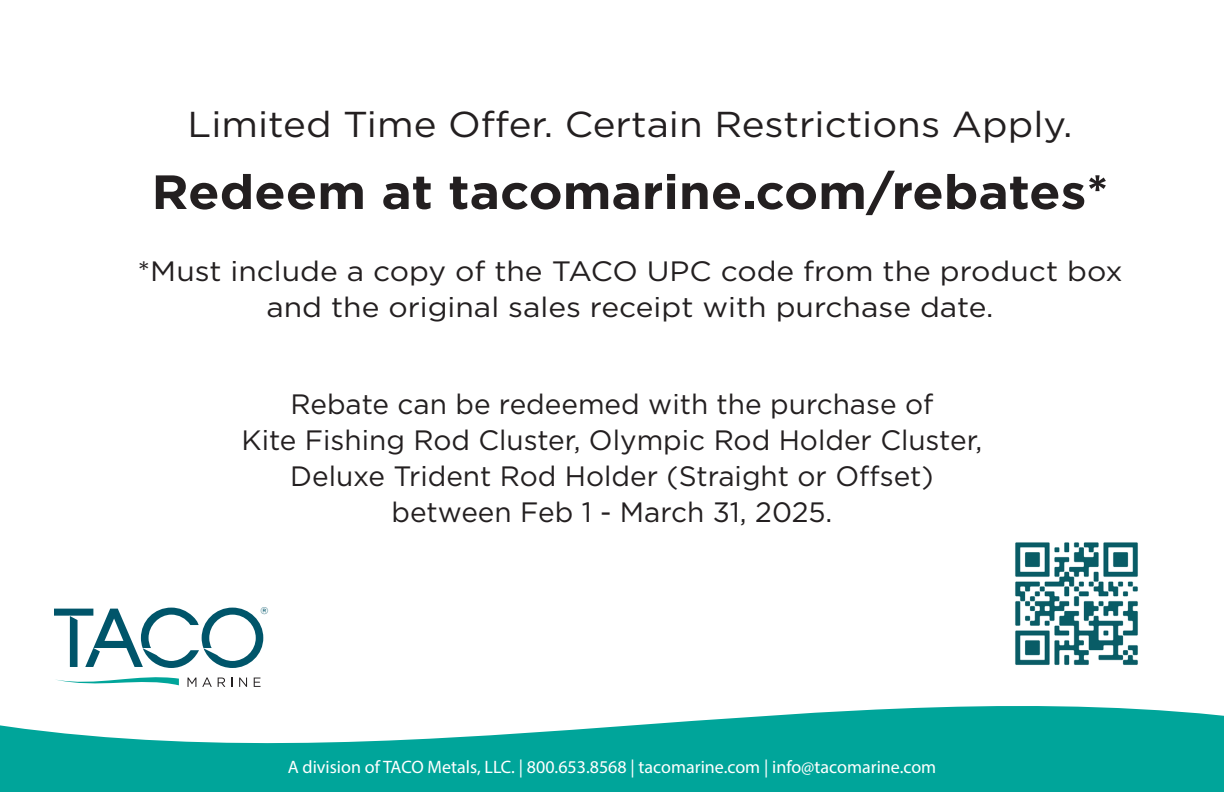
<style>
.page{position:relative;width:1224px;height:792px;background:#fff}
.page>*{position:absolute;margin:0;border:0;box-sizing:border-box;transform-origin:0 0}
.t1{font:700 48px "Gotham";color:#231f20;scale:1.07 1}
.t2{font:36px "Gotham";color:#231f20;scale:1.07 1}
.t3{font:28px/36px "Gotham";color:#231f20;text-align:center}
.t4{font:28px/36px "Gotham";color:#231f20;text-align:center;scale:1.07 1}
.t5{font:18px "Myriad Pro";color:#fff}
.t6{font:9.6px "Gotham";color:#00556a}
</style>
<div class="page">
<svg style="left:0;top:706px;width:1224px;height:86px;fill:#00a59a"></svg>
<svg style="left:54px;top:608px;width:209px;height:79px"></svg>
<img style="left:1015px;top:542px;width:123px;height:123px">
<p class="t2" style="left:188px;top:101px;width:828px">Limited Time Offer. Certain Restrictions Apply.</p>
<h1 class="t1" style="left:152px;top:160px;width:896px">Redeem at tacomarine.com/rebates*</h1>
<p class="t4" style="left:137px;top:252px;width:922px">*Must include a copy of the TACO UPC code from the product box and the original sales receipt with purchase date.</p>
<p class="t3" style="left:291px;top:385px;width:644px">Rebate can be redeemed with the purchase of</p>
<p class="t3" style="left:242px;top:421px;width:742px">Kite Fishing Rod Cluster, Olympic Rod Holder Cluster,<br>Deluxe Trident Rod Holder (Straight or Offset)</p>
<p class="t3" style="left:391px;top:493px;width:443px">between Feb 1 - March 31, 2025.</p>
<p class="t6" style="left:260px;top:605px;width:9px">®</p>
<p class="t5" style="left:288px;top:756px;width:650px">A division of TACO Metals, LLC. | 800.653.8568 | tacomarine.com | info@tacomarine.com</p>
</div>
